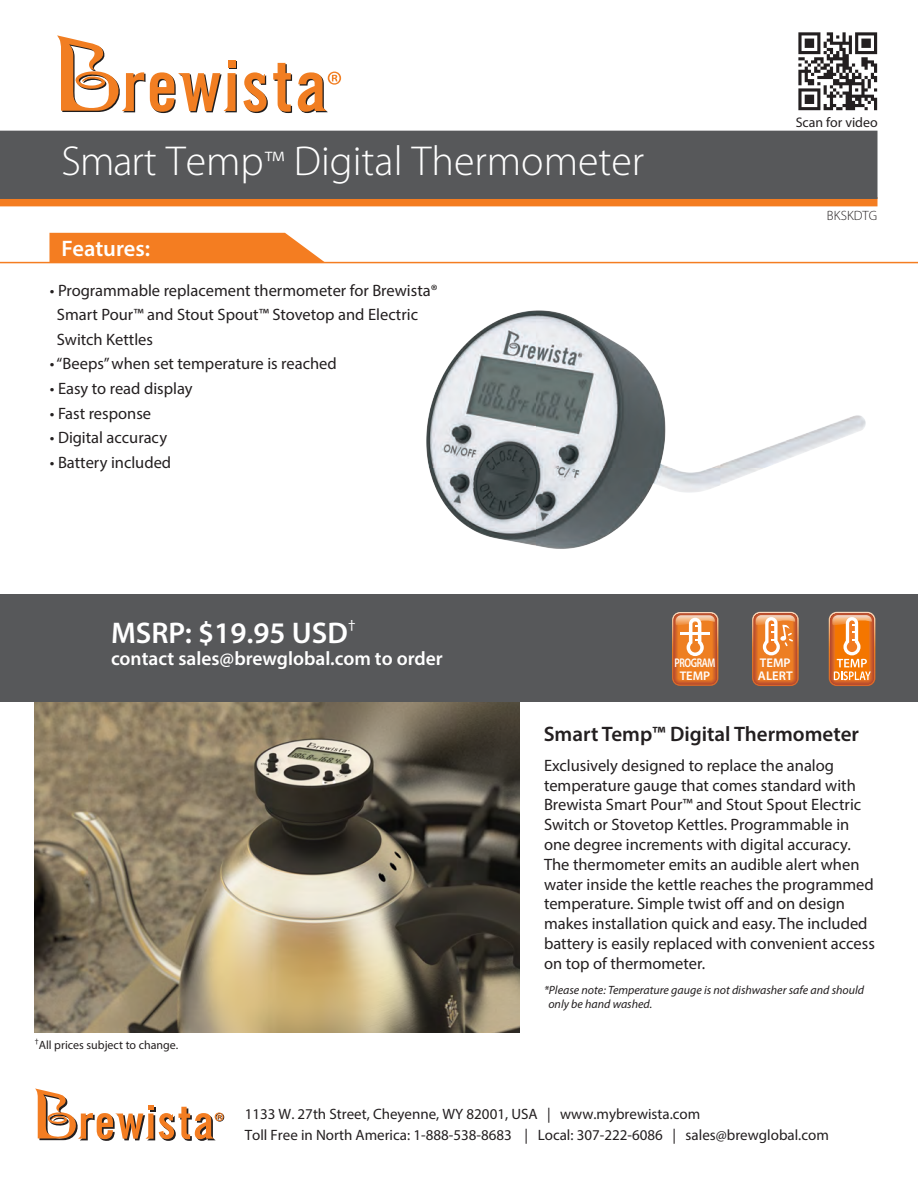
<style>
.page{position:relative;width:918px;height:1188px;background:#fff}
.page>*{position:absolute;margin:0;border:0;box-sizing:border-box;transform-origin:0 0}
.t1{font:300 42px "Myriad Pro";color:#fff}
.t2{font:600 30px "Myriad Pro";color:#fff}
.t3{font:600 22.5px "Myriad Pro";color:#fff}
.t4{font:600 21px "Myriad Pro";color:#231f20}
.t5{font:600 19.5px "Myriad Pro";color:#fff}
.t6{font:16.5px/19.8px "Myriad Pro";color:#231f20}
.t7{font:15px/21px "Myriad Pro";color:#231f20}
.t8{font:14.85px "Myriad Pro";color:#fff}
.t9{font:13.95px "Myriad Pro";color:#231f20}
.t10{font:300 13.5px "Myriad Pro";letter-spacing:.005em;color:#231f20}
.t11{font:600 12.6px/12.6px "Myriad Pro";letter-spacing:-.045em;color:#fff;text-align:center;scale:.76 1}
.t12{font:600 12.6px/12.6px "Myriad Pro";color:#fff}
.t13{font:italic 12px/14.4px "Myriad Pro";color:#231f20}
.t14{font:12px "Myriad Pro";color:#231f20}
.s1{font-size:34.5px}
</style>
<div class="page">
<div style="left:49px;top:233px;width:119px;height:29px;background:#f47d21"></div>
<hr style="left:0;top:262px;width:918px;height:1px;background:#f47d21">
<svg style="left:35px;top:1089px;width:189px;height:52px"></svg>
<svg style="left:57px;top:35px;width:180px;height:78px"></svg>
<svg style="left:298px;top:72px;width:43px;height:27px"></svg>
<svg style="left:244px;top:63px;width:48px;height:36px"></svg>
<img style="left:168px;top:99px;width:750px;height:450px">
<img style="left:35px;top:702px;width:485px;height:331px">
<div style="left:0;top:594px;width:918px;height:108px;background:#57585a"></div>
<div style="left:0;top:197px;width:878px;height:9px;background:#f47d21"></div>
<div style="left:0;top:131px;width:878px;height:68px;background:#57585a"></div>
<svg style="left:672px;top:612px;width:46px;height:74px;background:#e48949"></svg>
<svg style="left:752px;top:612px;width:47px;height:74px;background:#e38848"></svg>
<svg style="left:829px;top:612px;width:46px;height:74px;background:#e78b46"></svg>
<img style="left:794px;top:32px;width:88px;height:84px">
<h1 class="t1" style="left:62px;top:138px;width:584px">Smart Temp<span class="s1">™</span> Digital Thermometer</h1>
<h3 class="t3" style="left:62px;top:234px;width:90px">Features:</h3>
<p class="t6" style="left:57px;top:277px;width:382px;line-height:24.6px;text-indent:-7px">• Programmable replacement thermometer for Brewista®<br>Smart Pour™ and Stout Spout™ Stovetop and Electric<br>Switch Kettles</p>
<p class="t6" style="left:50px;top:354px;width:288px">• “Beeps” when set temperature is reached</p>
<p class="t6" style="left:50px;top:378px;width:144px">• Easy to read display</p>
<p class="t6" style="left:50px;top:403px;width:103px">• Fast response</p>
<p class="t6" style="left:50px;top:428px;width:119px">• Digital accuracy</p>
<p class="t6" style="left:50px;top:452px;width:123px">• Battery included</p>
<p class="t9" style="left:796px;top:114px;width:84px">Scan for video</p>
<p class="t10" style="left:827px;top:208px;width:52px">BKSKDTG</p>
<p class="t8" style="left:348px;top:615px;width:9px">†</p>
<p class="t5" style="left:111px;top:646px;width:333px">contact sales@brewglobal.com to order</p>
<h2 class="t2" style="left:111px;top:614px;width:238px">MSRP: $19.95 USD</h2>
<p class="t11" style="left:675px;top:656px;width:55px">PROGRAM<br>TEMP</p>
<p class="t12" style="left:758px;top:657px;width:36px">TEMP<br>ALERT</p>
<p class="t4" style="left:544px;top:720px;width:317px">Smart Temp™ Digital Thermometer</p>
<p class="t14" style="left:35px;top:1037px;width:145px"><sup>†</sup>All prices subject to change.</p>
<p class="t6" style="left:544px;top:755px;width:332px">Exclusively designed to replace the analog temperature gauge that comes standard with Brewista Smart Pour™ and Stout Spout Electric Switch or Stovetop Kettles. Programmable in one degree increments with digital accuracy.<br>The thermometer emits an audible alert when water inside the kettle reaches the programmed temperature. Simple twist off and on design makes installation quick and easy. The included battery is easily replaced with convenient access on top of thermometer.</p>
<p class="t13" style="left:548px;top:982px;width:317px;text-indent:-4px">*Please note: Temperature gauge is not dishwasher safe and should only be hand washed.</p>
<p class="t7" style="left:245px;top:1104px;width:586px">1133 W. 27th Street, Cheyenne, WY 82001, USA | www.mybrewista.com<br>Toll Free in North America: 1-888-538-8683 | Local: 307-222-6086 | sales@brewglobal.com</p>
</div>
